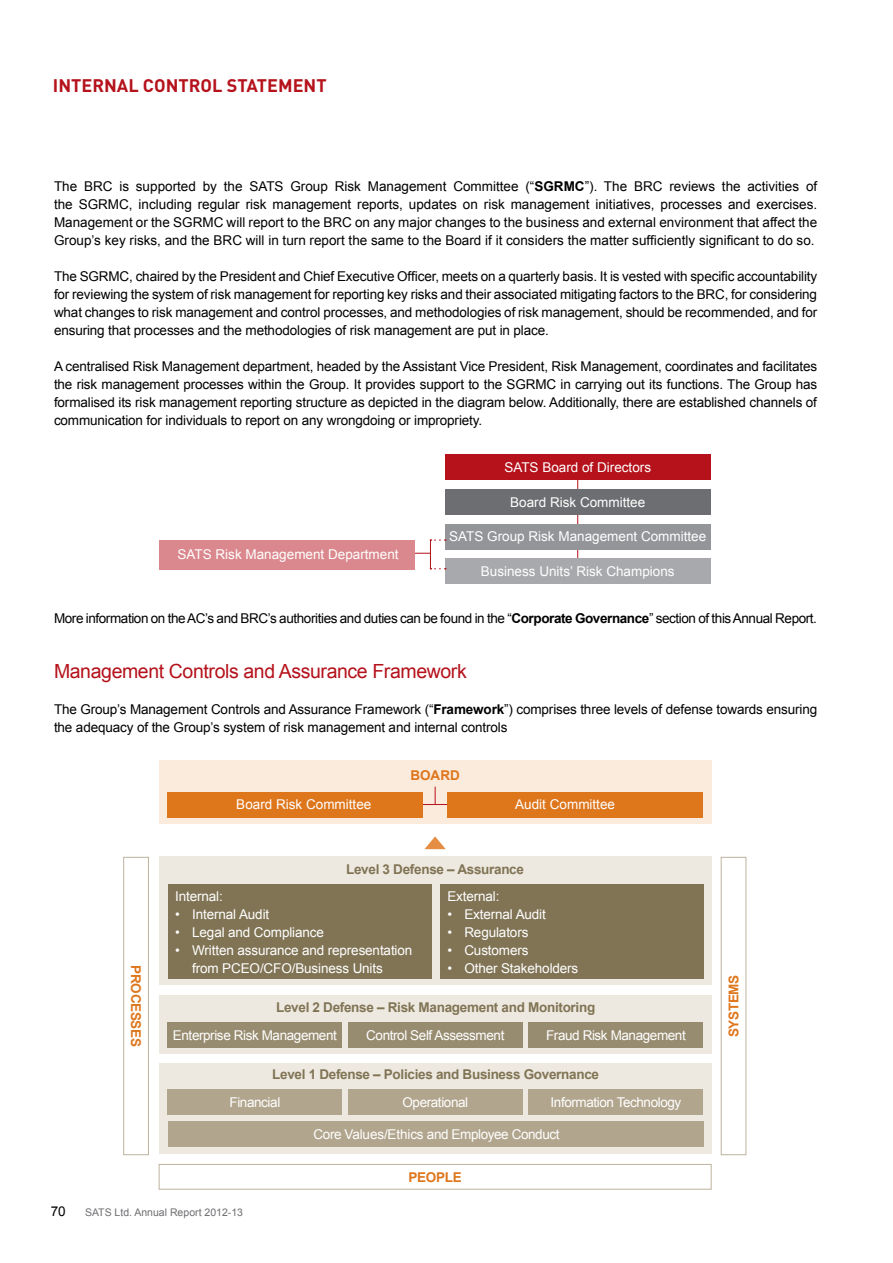
<style>
.page{position:relative;width:893px;height:1263px;background:#fff}
.page>*{position:absolute;margin:0;border:0;box-sizing:border-box;transform-origin:0 0}
.t1{font:19.5px "Arial";letter-spacing:-.02em;color:#b5121b}
.t2{font:700 18px "DIN";color:#b5121b}
.t3{font:13.5px/18px "Arial";letter-spacing:-.01em;color:#000;text-align:justify}
.t4{font:13.5px/18px "Arial";letter-spacing:-.01em;color:#fff}
.t5{font:13.5px "Arial";letter-spacing:-.03em;color:#fff}
.t6{font:13.5px "Arial";letter-spacing:-.03em;color:#000}
.t7{font:700 13.5px "Arial";letter-spacing:-.02em;color:#817455}
.t8{font:700 13.5px "Arial";letter-spacing:-.02em;color:#de761c}
.t9{font:10.5px "Arial";color:#6d6e71}
.s1{font-weight:700}
</style>
<div class="page">
<div style="left:159px;top:1063px;width:552px;height:91px;background:#ede9e0"></div>
<div style="left:159px;top:995px;width:552px;height:59px;background:#ede9e0"></div>
<div style="left:159px;top:857px;width:552px;height:128px;background:#ede9e0"></div>
<div style="left:159px;top:761px;width:552px;height:63px;background:#fbebdd"></div>
<div style="left:159px;top:1164px;width:552px;height:25px;border:1px solid #bdb39d"></div>
<div style="left:123px;top:857px;width:26px;height:298px;border:1px solid #bdb39d"></div>
<div style="left:721px;top:857px;width:25px;height:298px;border:1px solid #bdb39d"></div>
<div style="left:440px;top:884px;width:264px;height:95px;background:#817455"></div>
<div style="left:167px;top:792px;width:256px;height:25px;background:#de761c"></div>
<div style="left:448px;top:792px;width:255px;height:25px;background:#de761c"></div>
<svg style="left:423px;top:787px;width:25px;height:18px"></svg>
<div style="left:529px;top:1022px;width:174px;height:26px;background:#988c70"></div>
<div style="left:348px;top:1022px;width:175px;height:26px;background:#988c70"></div>
<div style="left:168px;top:1022px;width:174px;height:26px;background:#988c70"></div>
<div style="left:168px;top:884px;width:263px;height:95px;background:#817455"></div>
<svg style="left:424px;top:836px;width:22px;height:13px"></svg>
<div style="left:529px;top:1089px;width:174px;height:26px;background:#b1a58d"></div>
<div style="left:348px;top:1089px;width:175px;height:26px;background:#b1a58d"></div>
<div style="left:168px;top:1089px;width:174px;height:26px;background:#b1a58d"></div>
<div style="left:168px;top:1121px;width:536px;height:26px;background:#b1a58d"></div>
<hr style="left:577px;top:479px;width:1px;height:80px;background:#b5121b">
<div style="left:445px;top:454px;width:266px;height:26px;background:#b5121b"></div>
<div style="left:445px;top:489px;width:266px;height:26px;background:#6d6e71"></div>
<div style="left:445px;top:524px;width:266px;height:25px;background:#939598"></div>
<div style="left:445px;top:558px;width:266px;height:26px;background:#a7a9ac"></div>
<svg style="left:415px;top:539px;width:31px;height:30px"></svg>
<div style="left:160px;top:540px;width:255px;height:30px;background:#da888d"></div>
<h2 class="t2" style="left:53px;top:73px;width:275px">I NTERNAL CONTROL STATEM ENT</h2>
<p class="t3" style="left:54px;top:177px;width:765px">The BRC is supported by the SATS Group Risk Management Committee (“<span class="s1">SGRMC</span>”). The BRC reviews the activities of the SGRMC, including regular risk management reports, updates on risk management initiatives, processes and exercises.<br>Management or the SGRMC will report to the BRC on any major changes to the business and external environment that affect the Group’s key risks, and the BRC will in turn report the same to the Board if it considers the matter sufficiently significant to do so.</p>
<p class="t3" style="left:54px;top:267px;width:765px">The SGRMC, chaired by the President and Chief Executive Officer, meets on a quarterly basis. It is vested with specific accountability for reviewing the system of risk management for reporting key risks and their associated mitigating factors to the BRC, for considering what changes to risk management and control processes, and methodologies of risk management, should be recommended, and for ensuring that processes and the methodologies of risk management are put in place.</p>
<p class="t3" style="left:54px;top:357px;width:765px">A centralised Risk Management department, headed by the Assistant Vice President, Risk Management, coordinates and facilitates the risk management processes within the Group. It provides support to the SGRMC in carrying out its functions. The Group has formalised its risk management reporting structure as depicted in the diagram below. Additionally, there are established channels of communication for individuals to report on any wrongdoing or impropriety.</p>
<p class="t4" style="left:178px;top:546px;width:223px">SATS Risk Management Department</p>
<p class="t4" style="left:504px;top:459px;width:148px">SATS Board of Directors</p>
<p class="t4" style="left:510px;top:494px;width:137px">Board Risk Committee</p>
<p class="t4" style="left:449px;top:528px;width:259px">SATS Group Risk Management Committee</p>
<p class="t4" style="left:481px;top:563px;width:195px">Business U nits’ Risk Champions</p>
<p class="t6" style="left:54px;top:609px;width:765px">More information on the AC’s and BRC’s authorities and duties can be found in the “<span class="s1">Corporate Governance</span>” section of this Annual Report.</p>
<h1 class="t1" style="left:54px;top:658px;width:414px">Management Controls and Assurance Framework</h1>
<p class="t3" style="left:54px;top:700px;width:765px">The Group’s Management Controls and Assurance Framework (“<span class="s1">Framework</span>”) comprises three levels of defense towards ensuring the adequacy of the Group’s system of risk management and internal controls</p>
<p class="t8" style="left:410px;top:766px;width:31px">Board</p>
<p class="t4" style="left:236px;top:795px;width:137px">Board Risk Committee</p>
<p class="t4" style="left:515px;top:795px;width:101px">Audit Committee</p>
<p class="t7" style="left:346px;top:860px;width:179px">Level 3 Defense – Assurance</p>
<p class="t4" style="left:447px;top:887px;width:54px">External:</p>
<p class="t4" style="left:447px;top:905px;width:100px">• External Audit</p>
<p class="t4" style="left:447px;top:923px;width:83px">• Regulators</p>
<p class="t4" style="left:447px;top:941px;width:83px">• Customers</p>
<p class="t4" style="left:447px;top:959px;width:133px">• Other Stakeholders</p>
<p class="t4" style="left:175px;top:887px;width:49px">Internal:</p>
<p class="t4" style="left:175px;top:905px;width:96px">• Internal Audit</p>
<p class="t4" style="left:175px;top:923px;width:150px">• Legal and Compliance</p>
<p class="t4" style="left:192px;top:941px;width:222px;text-indent:-17px">• Written assurance and representation from PCEO/CFO/Business U nits</p>
<p class="t8" style="left:145px;top:965px;width:82px;rotate:90deg">Processes</p>
<p class="t8" style="left:725px;top:1037px;width:63px;rotate:-90deg">Systems</p>
<p class="t7" style="left:276px;top:998px;width:321px">Level 2 Defense – Risk Management and Monitoring</p>
<p class="t5" style="left:173px;top:1026px;width:165px">Enterprise Risk Management</p>
<p class="t5" style="left:366px;top:1026px;width:140px">Control Self Assessment</p>
<p class="t5" style="left:546px;top:1026px;width:141px">Fraud Risk Management</p>
<p class="t7" style="left:272px;top:1065px;width:328px">Level 1 Defense – Policies and Business Governance</p>
<p class="t5" style="left:230px;top:1094px;width:52px">Financial</p>
<p class="t5" style="left:314px;top:1125px;width:247px">Core Values/Ethics and Employee Conduct</p>
<p class="t5" style="left:402px;top:1094px;width:67px">Operational</p>
<p class="t5" style="left:551px;top:1094px;width:132px">Information Technology</p>
<p class="t3" style="left:51px;top:1202px;width:17px">70</p>
<p class="t9" style="left:85px;top:1206px;width:159px">SATS Ltd. Annual Report 2012-13</p>
<p class="t8" style="left:408px;top:1168px;width:55px">People</p>
</div>
